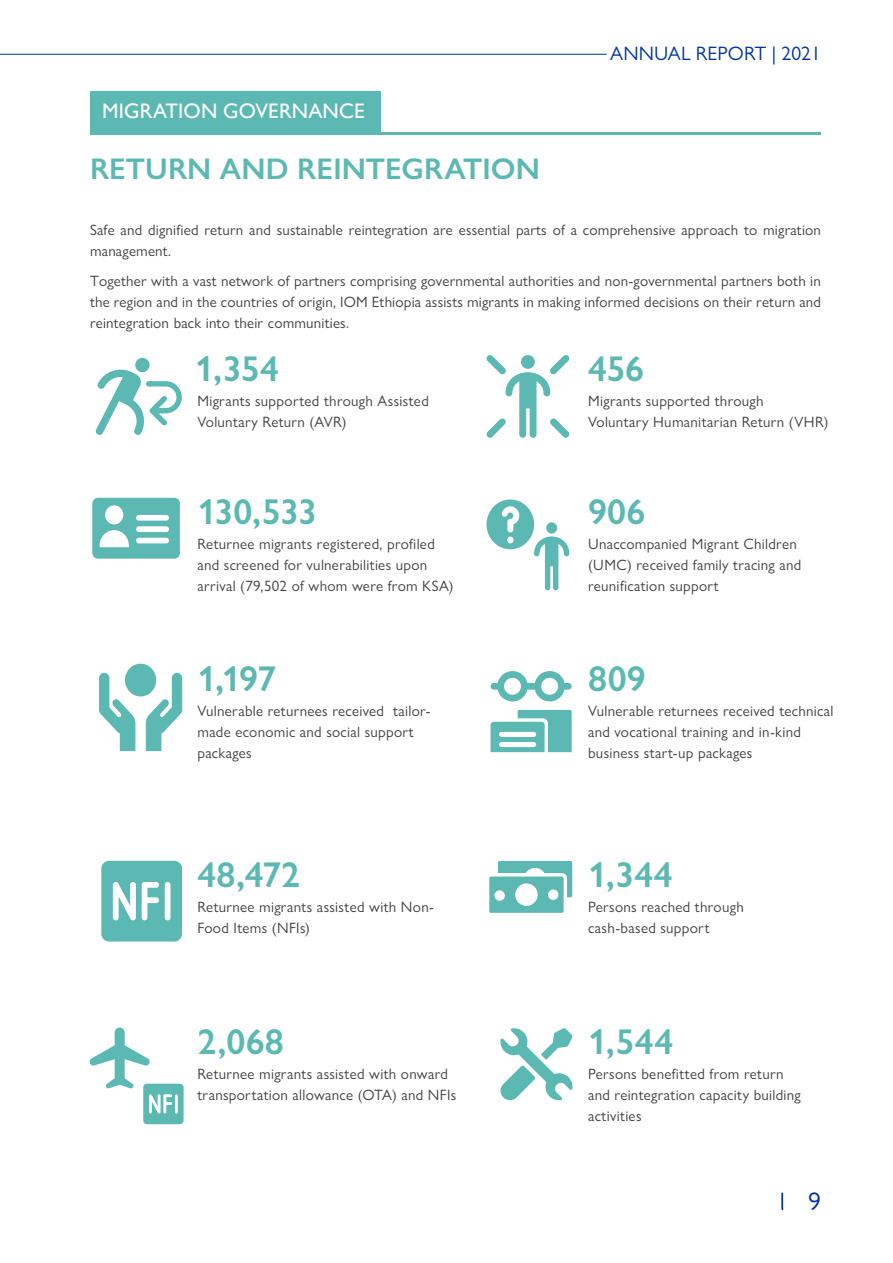
<style>
.page{position:relative;width:893px;height:1263px;background:#fff}
.page>*{position:absolute;margin:0;border:0;box-sizing:border-box;transform-origin:0 0}
.Text_1C{font:600 36px "Gill Sans Nova";color:#5cb8b2}
.Text_1C-2{font:600 30px "Gill Sans Nova";letter-spacing:.005em;color:#5cb8b2}
.t1{font:25.5px "Gill Sans Nova";color:#0033a0}
.MainTitle_1C{font:500 21px "Gill Sans Nova";letter-spacing:.005em;color:#fff}
.t2{font:19.5px "Gill Sans MT Pro";letter-spacing:.01em;color:#0033a0}
.Text_1C-3{font:15px/21px "Gill Sans Nova";letter-spacing:.02em;color:#404041}
</style>
<div class="page">
<hr style="left:0;top:54px;width:607px;height:1px;background:#0033a0">
<svg style="left:781px;top:1192px;width:2px;height:18px"></svg>
<svg style="left:95px;top:357px;width:87px;height:78px"></svg>
<svg style="left:487px;top:499px;width:82px;height:91px"></svg>
<svg style="left:101px;top:861px;width:81px;height:80px"></svg>
<svg style="left:92px;top:498px;width:88px;height:61px"></svg>
<svg style="left:90px;top:1027px;width:94px;height:97px"></svg>
<svg style="left:489px;top:861px;width:83px;height:52px"></svg>
<svg style="left:500px;top:1028px;width:73px;height:73px"></svg>
<svg style="left:491px;top:671px;width:81px;height:30px"></svg>
<svg style="left:491px;top:710px;width:81px;height:42px"></svg>
<svg style="left:146px;top:673px;width:36px;height:78px"></svg>
<svg style="left:99px;top:673px;width:37px;height:78px"></svg>
<div style="left:125px;top:664px;width:31px;height:32px;background:#5cb8b2;border-radius:50%"></div>
<svg style="left:486px;top:355px;width:84px;height:83px"></svg>
<div style="left:521px;top:355px;width:14px;height:14px;background:#5cb8b2;border-radius:50%"></div>
<div style="left:90px;top:91px;width:290px;height:44px;background:#5cb8b2"></div>
<hr style="left:90px;top:132px;width:731px;height:3px;background:#5cb8b2">
<p class="MainTitle_1C" style="left:102px;top:98px;width:265px">MIGRATION GOVERNANCE</p>
<p class="Text_1C-2" style="left:90px;top:150px;width:451px">RETURN AND REINTEGRATION</p>
<h3 class="t2" style="left:610px;top:42px;width:212px">ANNUAL REPORT | 2021</h3>
<p class="Text_1C-3" style="left:90px;top:219px;width:732px">Safe and dignified return and sustainable reintegration are essential parts of a comprehensive approach to migration management.</p>
<p class="Text_1C-3" style="left:90px;top:270px;width:732px;text-align:justify">Together with a vast network of partners comprising governmental authorities and non-governmental partners both in the region and in the countries of origin, IOM Ethiopia assists migrants in making informed decisions on their return and reintegration back into their communities.</p>
<p class="Text_1C" style="left:195px;top:347px;width:85px">1,354</p>
<p class="Text_1C-3" style="left:197px;top:390px;width:233px">Migrants supported through Assisted<br>Voluntary Return (AVR)</p>
<p class="Text_1C" style="left:197px;top:490px;width:121px">130,533</p>
<p class="Text_1C-3" style="left:197px;top:533px;width:258px">Returnee migrants registered, profiled and screened for vulnerabilities upon arrival (79,502 of whom were from KSA)</p>
<p class="Text_1C" style="left:197px;top:656px;width:80px">1,197</p>
<p class="Text_1C-3" style="left:197px;top:700px;width:235px">Vulnerable returnees received tailor&shy;made economic and social support packages</p>
<p class="Text_1C" style="left:197px;top:853px;width:104px">48,472</p>
<p class="Text_1C-3" style="left:197px;top:896px;width:238px">Returnee migrants assisted with Non-<br>Food Items (NFIs)</p>
<p class="Text_1C" style="left:197px;top:1020px;width:88px">2,068</p>
<p class="Text_1C-3" style="left:197px;top:1063px;width:260px">Returnee migrants assisted with onward transportation allowance (OTA) and NFIs</p>
<p class="Text_1C" style="left:588px;top:347px;width:58px">456</p>
<p class="Text_1C-3" style="left:588px;top:390px;width:242px">Migrants supported through<br>Voluntary Humanitarian Return (VHR)</p>
<p class="Text_1C" style="left:588px;top:490px;width:59px">906</p>
<p class="Text_1C-3" style="left:588px;top:533px;width:215px">Unaccompanied Migrant Children (UMC) received family tracing and reunification support</p>
<p class="Text_1C" style="left:588px;top:656px;width:59px">809</p>
<p class="Text_1C-3" style="left:588px;top:700px;width:247px">Vulnerable returnees received technical and vocational training and in-kind business start-up packages</p>
<p class="Text_1C" style="left:588px;top:853px;width:86px">1,344</p>
<p class="Text_1C-3" style="left:588px;top:896px;width:157px">Persons reached through</p>
<p class="Text_1C-3" style="left:588px;top:917px;width:123px">cash-based support</p>
<p class="Text_1C" style="left:588px;top:1020px;width:87px">1,544</p>
<p class="Text_1C-3" style="left:588px;top:1063px;width:214px">Persons benefitted from return and reintegration capacity building activities</p>
<h3 class="t1" style="left:808px;top:1185px;width:14px">9</h3>
</div>
